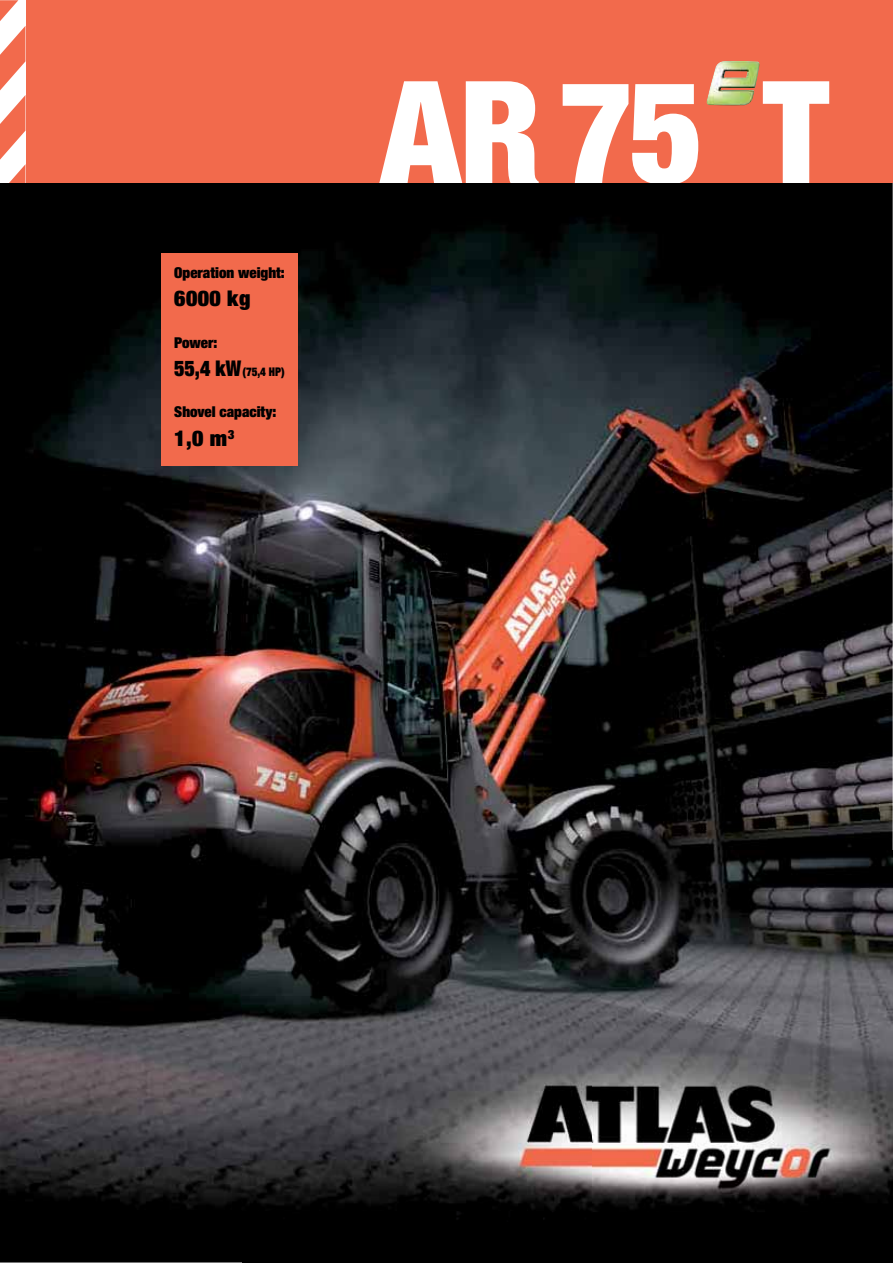
<style>
.page{position:relative;width:893px;height:1263px;background:#fff}
.page>*{position:absolute;margin:0;border:0;box-sizing:border-box;transform-origin:0 0}
.t1{font:900 condensed 142.5px "Helvetica Neue";color:#fff}
.t2{font:900 expanded 21.75px "Helvetica Neue";letter-spacing:.02em;color:#000}
.t3{font:900 expanded 15px "Helvetica Neue";color:#000}
.t4{font:900 expanded 12px "Helvetica Neue";color:#000;scale:.91 1}
.s1{font-size:21.75px}
</style>
<div class="page">
<div style="left:0;top:0;width:893px;height:183px;background:#f26a4c"></div>
<img style="left:706px;top:61px;width:54px;height:45px">
<svg style="left:0;top:0;width:26px;height:183px"></svg>
<img style="left:0;top:183px;width:893px;height:1080px">
<div style="left:162px;top:253px;width:136px;height:213px;background:#f26a4c"></div>
<img style="left:242px;top:850px;width:651px;height:413px">
<p class="t3" style="left:174px;top:267px;width:112px">Operation weight:</p>
<h2 class="t2" style="left:174px;top:291px;width:78px">6000 kg</h2>
<p class="t3" style="left:174px;top:337px;width:45px">Power:</p>
<p class="t4" style="left:174px;top:368px;width:123px"><span class="s1">55,4 kW</span> (75,4 HP)</p>
<p class="t3" style="left:174px;top:407px;width:104px">Shovel capacity:</p>
<h2 class="t2" style="left:174px;top:430px;width:61px">1,0 m<sup>3</sup></h2>
<h1 class="t1" style="left:381px;top:81px;width:449px">AR 75 T</h1>
</div>
